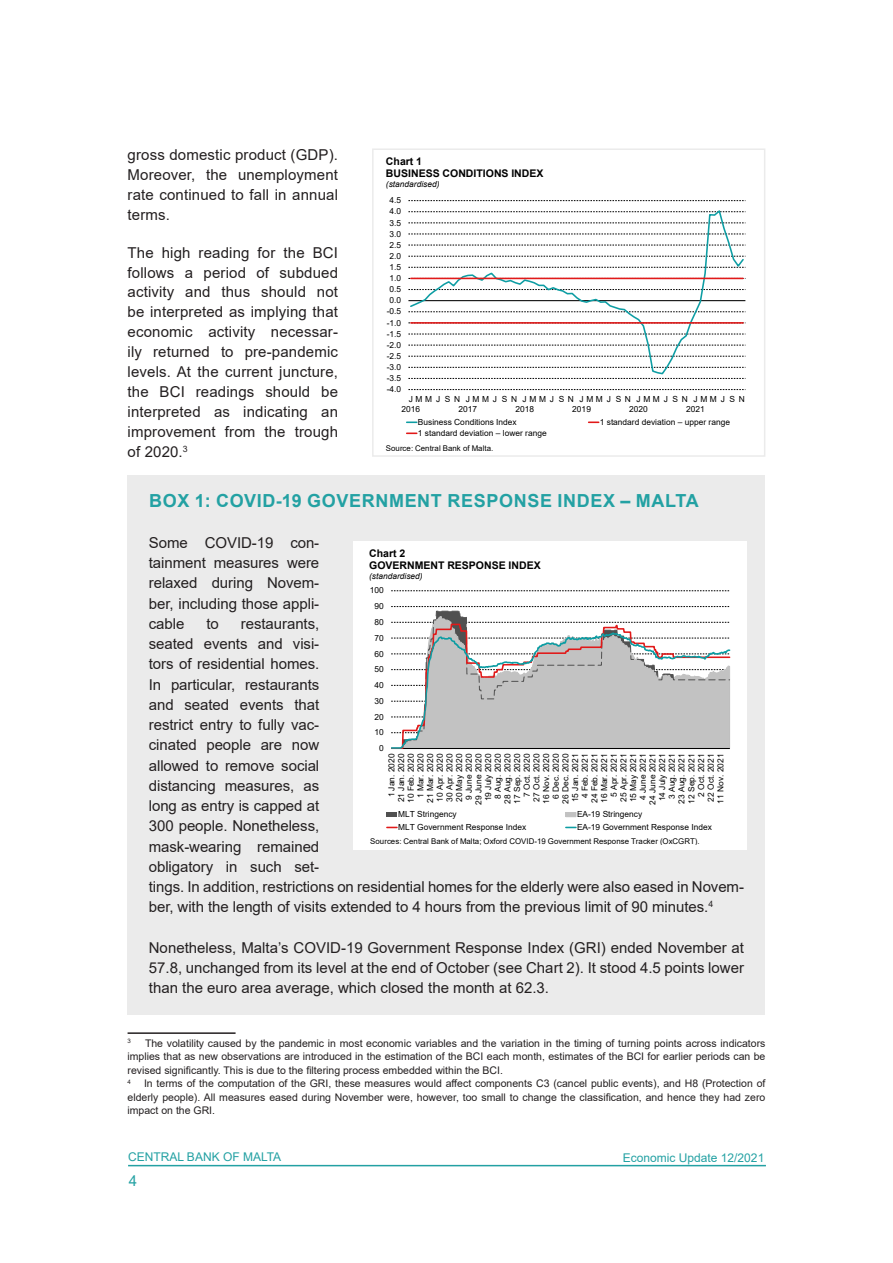
<style>
.page{position:relative;width:893px;height:1263px;background:#fff}
.page>*{position:absolute;margin:0;border:0;box-sizing:border-box;transform-origin:0 0}
.Econ_Update_Main_Tit{font:700 18px "Arial";letter-spacing:.035em;color:#23a1a3}
.Econ_Update_Normal_T{font:15px/20.2px "Arial";letter-spacing:-.005em;color:#231f20;text-align:justify}
.t1{font:15px "Arial";color:#23a1a3}
.t2{font:12px "Arial";color:#23a1a3}
.Econ_Update_Footnote{font:10.5px/13.5px "Arial";color:#231f20;text-align:justify}
.t3{font:700 10.5px/12.1px "Arial";color:#000}
.t4{font:8.4px/9.8px "Arial";color:#000;text-align:right}
.t5{font:8.4px/9.6px "Arial";letter-spacing:.325em;color:#000}
.t6{font:italic 8.4px "Arial";color:#000}
.t7{font:7.8px "Arial";letter-spacing:.005em;color:#000}
.Econ_Update_Footnote-2{font:6.15px "Arial";color:#231f20}
</style>
<div class="page">
<hr style="left:128px;top:1165px;width:638px;height:1px;background:#23a1a3">
<div style="left:128px;top:475px;width:637px;height:539px;background:#ebebeb"></div>
<div style="left:353px;top:542px;width:394px;height:308px;background:#fff"></div>
<svg style="left:391px;top:606px;width:339px;height:1px"></svg>
<svg style="left:391px;top:590px;width:339px;height:1px"></svg>
<svg style="left:391px;top:616px;width:339px;height:133px"></svg>
<div style="left:387px;top:812px;width:10px;height:5px;background:#505050"></div>
<div style="left:566px;top:812px;width:10px;height:5px;background:#c2c2c2"></div>
<svg style="left:408px;top:389px;width:337px;height:1px"></svg>
<svg style="left:408px;top:378px;width:337px;height:1px"></svg>
<svg style="left:408px;top:200px;width:337px;height:1px"></svg>
<hr style="left:408px;top:300px;width:337px;height:1px;background:#000">
<svg style="left:409px;top:210px;width:336px;height:165px"></svg>
<hr style="left:411px;top:278px;width:332px;height:1px;background:#e11919">
<hr style="left:411px;top:322px;width:332px;height:2px;background:#e11919">
<svg style="left:407px;top:421px;width:10px;height:2px"></svg>
<svg style="left:589px;top:421px;width:10px;height:2px"></svg>
<svg style="left:407px;top:432px;width:10px;height:2px"></svg>
<div style="left:372px;top:148px;width:393px;height:309px;border:2px solid #ebebeb"></div>
<hr style="left:128px;top:1032px;width:108px;height:2px;background:#231f20">
<p class="Econ_Update_Normal_T" style="left:128px;top:144px;width:212px">gross domestic product (GDP).<br>Moreover, the unemployment rate continued to fall in annual terms.</p>
<p class="Econ_Update_Normal_T" style="left:128px;top:242px;width:212px">The high reading for the BCI follows a period of subdued activity and thus should not be interpreted as implying that economic activity necessar&shy;ily returned to pre-pandemic levels. At the current juncture, the BCI readings should be interpreted as indicating an improvement from the trough of 2020.<sup>3</sup></p>
<p class="Econ_Update_Main_Tit" style="left:149px;top:488px;width:551px">BOX 1: COVID-19 GOVERNMENT RESPONSE INDEX – MALTA</p>
<p class="Econ_Update_Normal_T" style="left:149px;top:532px;width:172px">Some COVID-19 con&shy;tainment measures were relaxed during Novem&shy;ber, including those appli&shy;cable</p>
<p class="t3" style="left:386px;top:155px;width:159px">Chart 1<br>BUSINESS CONDITIONS INDEX</p>
<p class="t6" style="left:386px;top:179px;width:55px">(standardised)</p>
<p class="t4" style="left:390px;top:195px;width:13px">4.5</p>
<p class="t4" style="left:390px;top:207px;width:13px">4.0</p>
<p class="t4" style="left:390px;top:218px;width:13px">3.5</p>
<p class="t4" style="left:390px;top:229px;width:13px">3.0</p>
<p class="t4" style="left:390px;top:240px;width:13px">2.5</p>
<p class="t4" style="left:390px;top:251px;width:13px">2.0</p>
<p class="t4" style="left:390px;top:262px;width:13px">1.5</p>
<p class="t4" style="left:390px;top:273px;width:13px">1.0</p>
<p class="t4" style="left:390px;top:284px;width:13px">0.5</p>
<p class="t4" style="left:390px;top:295px;width:13px">0.0</p>
<p class="t4" style="left:387px;top:307px;width:16px">-0.5</p>
<p class="t4" style="left:387px;top:318px;width:16px">-1.0</p>
<p class="t4" style="left:387px;top:329px;width:16px">-1.5</p>
<p class="t4" style="left:387px;top:340px;width:16px">-2.0</p>
<p class="t4" style="left:387px;top:351px;width:16px">-2.5</p>
<p class="t4" style="left:387px;top:362px;width:16px">-3.0</p>
<p class="t4" style="left:387px;top:373px;width:16px">-3.5</p>
<p class="t4" style="left:387px;top:384px;width:16px">-4.0</p>
<p class="t5" style="left:401px;top:394px;width:345px;text-indent:7px">JMMJ SN JMMJ SN JMMJ SN JMMJ SN JMMJ SN JMMJ SN<br>2016</p>
<p class="t4" style="left:458px;top:404px;width:20px">2017</p>
<p class="t4" style="left:515px;top:404px;width:20px">2018</p>
<p class="t4" style="left:572px;top:404px;width:20px">2019</p>
<p class="t4" style="left:629px;top:404px;width:20px">2020</p>
<p class="t4" style="left:686px;top:404px;width:20px">2021</p>
<p class="t4" style="left:418px;top:417px;width:100px">Business Conditions Index</p>
<p class="t4" style="left:600px;top:417px;width:132px">1 standard deviation – upper range</p>
<p class="t4" style="left:418px;top:428px;width:130px">1 standard deviation – lower range</p>
<p class="t7" style="left:386px;top:443px;width:109px">Source: Central Bank of Malta.</p>
<p class="t3" style="left:369px;top:547px;width:173px">Chart 2<br>GOVERNMENT RESPONSE INDEX</p>
<p class="t6" style="left:369px;top:570px;width:55px">(standardised)</p>
<p class="t4" style="left:370px;top:586px;width:15px">100</p>
<p class="t4" style="left:375px;top:601px;width:11px">90</p>
<p class="Econ_Update_Normal_T" style="left:149px;top:613px;width:597px;text-align:left;text-indent:92px">restaurants,<br>seated events and visi-<br>tors of residential homes.<br>In particular, restaurants<br>and seated events that<br>restrict entry to fully vac-<br>cinated people are now<br>allowed to remove social<br>distancing measures, as<br>long as entry is capped at<br>300 people. Nonetheless,<br>mask-wearing remained<br>obligatory in such set-<br>tings. In addition, restrictions on residential homes for the elderly were also eased in Novem&shy;ber, with the length of visits extended to 4 hours from the previous limit of 90 minutes.<sup>4</sup></p>
<p class="Econ_Update_Normal_T" style="left:149px;top:937px;width:597px">Nonetheless, Malta’s COVID-19 Government Response Index (GRI) ended November at 57.8, unchanged from its level at the end of October (see Chart 2). It stood 4.5 points lower than the euro area average, which closed the month at 62.3.</p>
<p class="Econ_Update_Normal_T" style="left:206px;top:613px;width:14px">to</p>
<p class="t4" style="left:375px;top:617px;width:11px">80</p>
<p class="t4" style="left:375px;top:633px;width:11px">70</p>
<p class="t4" style="left:375px;top:649px;width:11px">60</p>
<p class="t4" style="left:375px;top:664px;width:11px">50</p>
<p class="t4" style="left:375px;top:680px;width:11px">40</p>
<p class="t4" style="left:375px;top:696px;width:11px">30</p>
<p class="t4" style="left:375px;top:712px;width:11px">20</p>
<p class="t4" style="left:375px;top:727px;width:11px">10</p>
<p class="t4" style="left:379px;top:743px;width:6px">0</p>
<p class="t4" style="left:386px;top:804px;width:52px;rotate:-90deg">1 Jan. 2020<br>21 Jan. 2020<br>10 Feb. 2020<br>1 Mar. 2020<br>21 Mar. 2020<br>10 Apr. 2020<br>30 Apr. 2020<br>20 May 2020<br>9 June 2020<br>29 June 2020<br>19 July 2020<br>8 Aug. 2020<br>28 Aug. 2020<br>17 Sep. 2020<br>7 Oct. 2020<br>27 Oct. 2020<br>16 Nov. 2020<br>6 Dec. 2020<br>26 Dec. 2020<br>15 Jan. 2021<br>4 Feb. 2021<br>24 Feb. 2021<br>16 Mar. 2021<br>5 Apr. 2021<br>25 Apr. 2021<br>15 May 2021<br>4 June 2021<br>24 June 2021<br>14 July 2021<br>3 Aug. 2021<br>23 Aug. 2021<br>12 Sep. 2021<br>2 Oct. 2021<br>22 Oct. 2021<br>11 Nov. 2021</p>
<p class="t4" style="left:398px;top:809px;width:60px">MLT Stringency</p>
<p class="t4" style="left:577px;top:809px;width:67px">EA-19 Stringency</p>
<p class="t4" style="left:398px;top:822px;width:130px">MLT Government Response Index</p>
<p class="t4" style="left:577px;top:822px;width:136px">EA-19 Government Response Index</p>
<p class="t7" style="left:370px;top:835px;width:331px">Sources: Central Bank of Malta; Oxford COVID-19 Government Response Tracker (OxCGRT).</p>
<p class="Econ_Update_Footnote-2" style="left:128px;top:1037px;width:5px">3</p>
<p class="Econ_Update_Footnote" style="left:128px;top:1036px;width:639px;text-indent:17px">The volatility caused by the pandemic in most economic variables and the variation in the timing of turning points across indicators implies that as new observations are introduced in the estimation of the BCI each month, estimates of the BCI for earlier periods can be revised significantly. This is due to the filtering process embedded within the BCI.</p>
<p class="Econ_Update_Footnote" style="left:128px;top:1077px;width:639px"><sup>4</sup> In terms of the computation of the GRI, these measures would affect components C3 (cancel public events), and H8 (Protection of elderly people). All measures eased during November were, however, too small to change the classification, and hence they had zero impact on the GRI.</p>
<p class="t2" style="left:128px;top:1149px;width:155px">CENTRAL BANK OF MALTA</p>
<p class="t2" style="left:623px;top:1150px;width:143px">Economic Update 12/2021</p>
<p class="t1" style="left:129px;top:1170px;width:10px">4</p>
</div>
